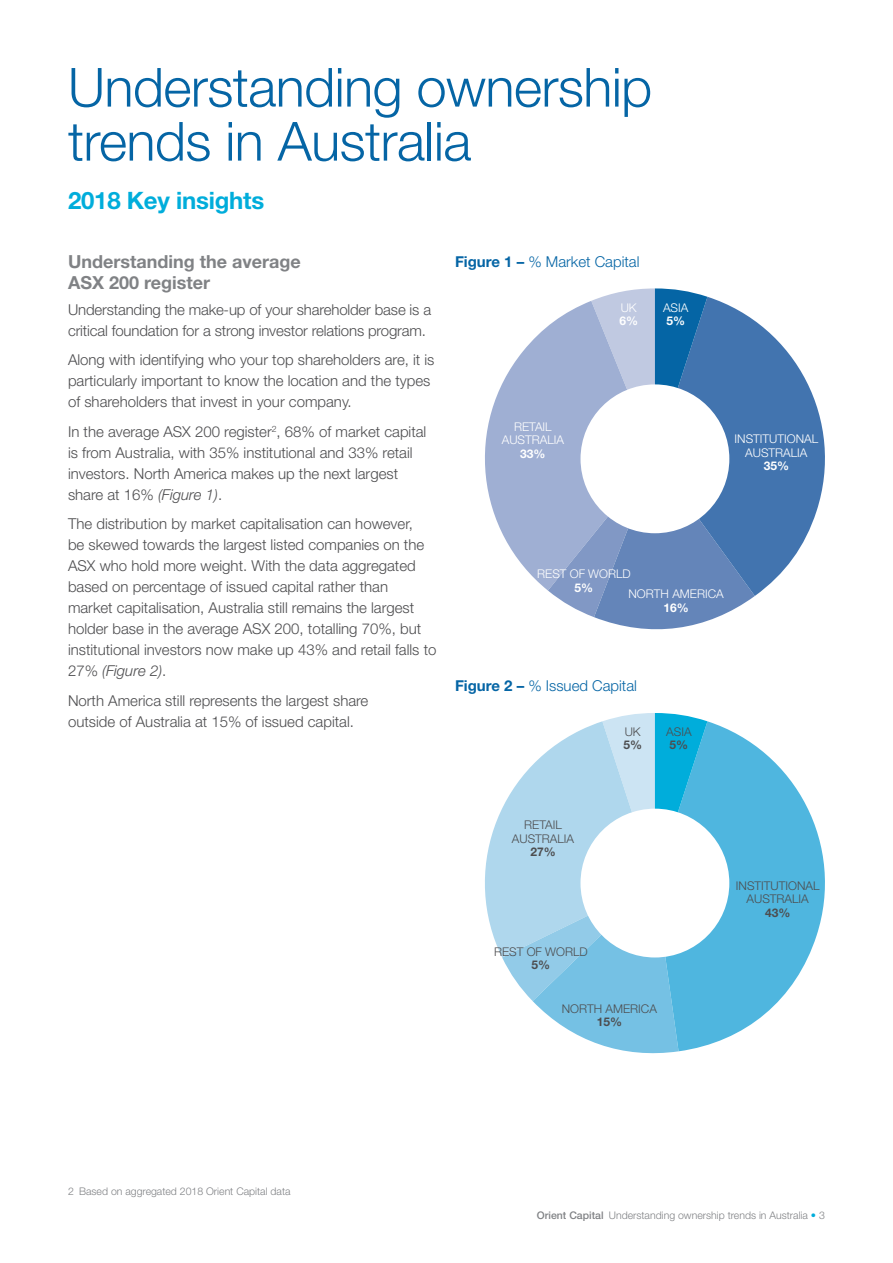
<style>
.page{position:relative;width:893px;height:1263px;background:#fff}
.page>*{position:absolute;margin:0;border:0;box-sizing:border-box;transform-origin:0 0}
.t1{font:300 54px/54px "Helvetica Neue LT Std";letter-spacing:-.01em;color:#0565a5}
.t2{font:700 24px "Helvetica Neue LT Std";letter-spacing:-.01em;color:#00addb}
.t3{font:700 18px/21px "Helvetica Neue LT Std";color:#808285}
.t4{font:300 15px/21px "Helvetica Neue LT Std";color:#4d4d4f}
.t5{font:300 15px "Helvetica Neue LT Std";color:#0565a5}
.t6{font:300 12px/13.5px "Helvetica Neue LT Std";color:#4d4d4f;text-align:center}
.t7{font:300 12px/13.5px "Helvetica Neue LT Std";color:#fff;text-align:center}
.t8{font:700 12px "Helvetica Neue LT Std";color:#4d4d4f}
.t9{font:700 12px "Helvetica Neue LT Std";color:#fff}
.t10{font:300 10.5px "Helvetica Neue LT Std";color:#808285}
.s1{font-style:italic}
.s2{font-weight:700}
.s3{font-weight:500}
.s4{color:#00addb}
</style>
<div class="page">
<svg style="left:485px;top:326px;width:63px;height:264px;fill:#9fafd3"></svg>
<svg style="left:755px;top:321px;width:70px;height:275px;fill:#4274af"></svg>
<svg style="left:548px;top:288px;width:207px;height:341px;background:#7b9bc6"></svg>
<svg style="left:707px;top:721px;width:118px;height:324px;fill:#4fb6df"></svg>
<svg style="left:485px;top:713px;width:222px;height:340px"></svg>
<div style="left:580px;top:384px;width:149px;height:149px;background:#fff;border-radius:50%"></div>
<div style="left:580px;top:809px;width:149px;height:148px;background:#fff;border-radius:50%"></div>
<h1 class="t1" style="left:68px;top:59px;width:586px">Understanding ownership trends in Australia</h1>
<h2 class="t2" style="left:68px;top:185px;width:198px">2018 Key insights</h2>
<p class="t3" style="left:68px;top:251px;width:234px">Understanding the average<br>ASX 200 register</p>
<p class="t4" style="left:68px;top:298px;width:365px">Understanding the make-up of your shareholder base is a critical foundation for a strong investor relations program.</p>
<p class="t4" style="left:68px;top:349px;width:368px">Along with identifying who your top shareholders are, it is particularly important to know the location and the types of shareholders that invest in your company.</p>
<p class="t4" style="left:68px;top:420px;width:360px">In the average ASX 200 register<sup>2</sup>, 68% of market capital is from Australia, with 35% institutional and 33% retail investors. North America makes up the next largest share at 16% <span class="s1">(Figure 1)</span>.</p>
<p class="t4" style="left:68px;top:513px;width:370px">The distribution by market capitalisation can however,<br>be skewed towards the largest listed companies on the ASX who hold more weight. With the data aggregated based on percentage of issued capital rather than market capitalisation, Australia still remains the largest holder base in the average ASX 200, totalling 70%, but institutional investors now make up 43% and retail falls to 27% <span class="s1">(Figure 2)</span>.</p>
<p class="t4" style="left:68px;top:689px;width:302px">North America still represents the largest share outside of Australia at 15% of issued capital.</p>
<p class="t5" style="left:455px;top:252px;width:186px"><span class="s2">Figure 1 –</span> % Market Capital</p>
<p class="t7" style="left:621px;top:300px;width:17px">UK</p>
<p class="t9" style="left:619px;top:313px;width:20px">6%</p>
<p class="t7" style="left:663px;top:301px;width:27px">ASIA</p>
<p class="t9" style="left:666px;top:314px;width:20px">5%</p>
<p class="t7" style="left:502px;top:419px;width:64px">RETAIL<br>AUSTRALIA</p>
<p class="t9" style="left:520px;top:446px;width:27px">33%</p>
<p class="t7" style="left:735px;top:432px;width:85px">INSTITUTIONAL<br>AUSTRALIA</p>
<p class="t9" style="left:764px;top:459px;width:27px">35%</p>
<p class="t7" style="left:537px;top:567px;width:95px">REST OF WORLD</p>
<p class="t9" style="left:575px;top:580px;width:20px">5%</p>
<p class="t7" style="left:628px;top:587px;width:97px">NORTH AMERICA</p>
<p class="t9" style="left:663px;top:600px;width:27px">16%</p>
<p class="t5" style="left:455px;top:677px;width:183px"><span class="s2">Figure 2 –</span> % Issued Capital</p>
<p class="t6" style="left:625px;top:724px;width:17px">UK</p>
<p class="t8" style="left:623px;top:737px;width:20px">5%</p>
<p class="t6" style="left:666px;top:724px;width:27px">ASIA</p>
<p class="t8" style="left:670px;top:737px;width:20px">5%</p>
<p class="t6" style="left:512px;top:818px;width:64px">RETAIL<br>AUSTRALIA</p>
<p class="t8" style="left:530px;top:845px;width:27px">27%</p>
<p class="t6" style="left:494px;top:944px;width:95px">REST OF WORLD</p>
<p class="t8" style="left:532px;top:957px;width:20px">5%</p>
<p class="t6" style="left:562px;top:1001px;width:97px">NORTH AMERICA</p>
<p class="t8" style="left:597px;top:1014px;width:27px">15%</p>
<p class="t6" style="left:736px;top:878px;width:85px">INSTITUTIONAL<br>AUSTRALIA</p>
<p class="t8" style="left:765px;top:905px;width:27px">43%</p>
<p class="t10" style="left:68px;top:1185px;width:224px">2 Based on aggregated 2018 Orient Capital data</p>
<p class="t10" style="left:537px;top:1209px;width:290px"><span class="s3">Orient Capital</span> Understanding ownership trends in Australia <span class="s4">•</span> 3</p>
</div>
